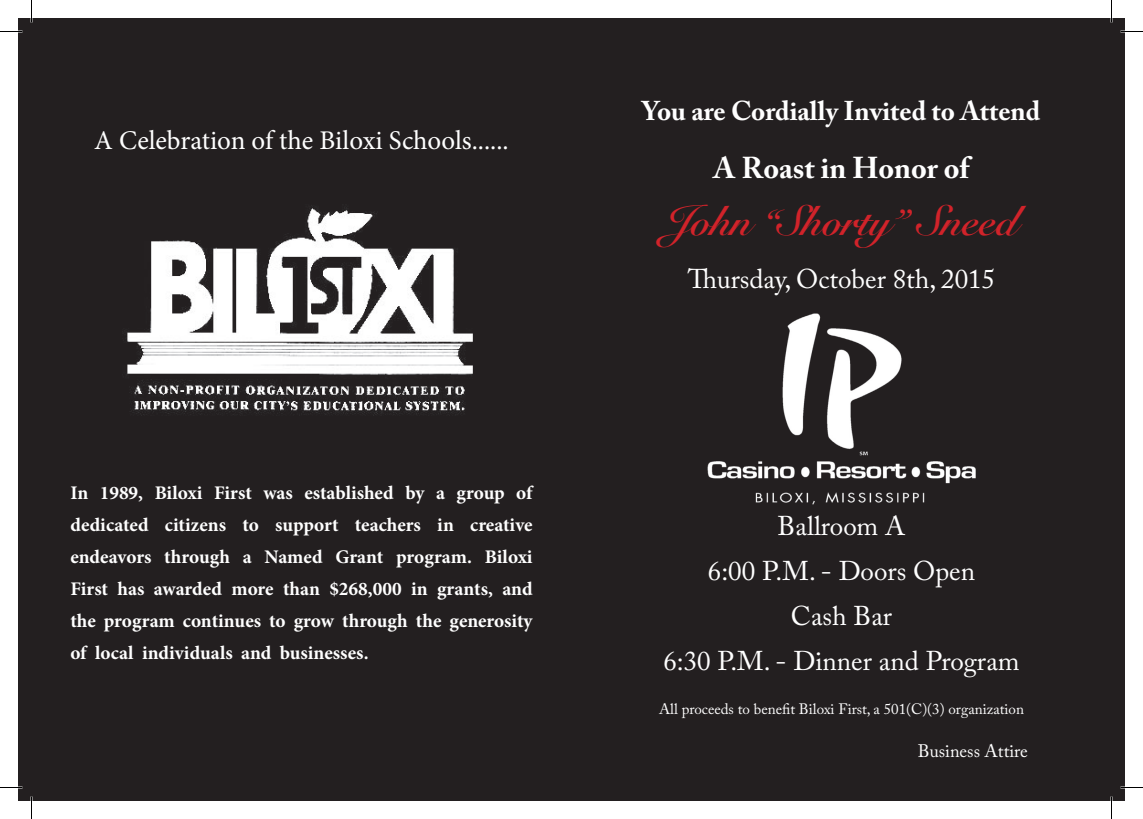
<style>
.page{position:relative;width:1143px;height:819px;background:#fff}
.page>*{position:absolute;margin:0;border:0;box-sizing:border-box;transform-origin:0 0}
.t1{font:42px "Snell Roundhand Bold Script";color:#d1232a}
.t2{font:700 30px "Adobe Caslon Pro";color:#fff}
.t3{font:27px "Adobe Caslon Pro";color:#fff}
.t4{font:27px "Minion Pro";letter-spacing:-.005em;color:#fff}
.t5{font:700 27px "Adobe Caslon Pro";color:#fff}
.t6{font:700 19.2px/32.1px "Minion Pro";color:#fff}
.t7{font:18px "Adobe Caslon Pro";color:#fff}
.t8{font:15px "Adobe Caslon Pro";color:#fff}
</style>
<div class="page">
<div style="left:18px;top:18px;width:1107px;height:783px;background:#231f20"></div>
<img style="left:127px;top:206px;width:346px;height:210px">
<img style="left:707px;top:313px;width:269px;height:192px">
<svg style="left:0;top:31px;width:22px;height:1px"></svg>
<svg style="left:1120px;top:31px;width:23px;height:1px"></svg>
<svg style="left:0;top:787px;width:22px;height:1px"></svg>
<svg style="left:1120px;top:787px;width:23px;height:1px"></svg>
<svg style="left:31px;top:0;width:1px;height:22px"></svg>
<svg style="left:31px;top:796px;width:1px;height:23px"></svg>
<svg style="left:1111px;top:0;width:1px;height:22px"></svg>
<svg style="left:1111px;top:796px;width:1px;height:23px"></svg>
<p class="t4" style="left:94px;top:123px;width:416px">A Celebration of the Biloxi Schools......</p>
<p class="t6" style="left:70px;top:476px;width:464px">In 1989, Biloxi First was established by a group of dedicated citizens to support teachers in creative</p>
<p class="t6" style="left:70px;top:540px;width:464px">endeavors through a Named Grant program. Biloxi</p>
<p class="t6" style="left:70px;top:573px;width:464px">First has awarded more than $268,000 in grants, and</p>
<p class="t6" style="left:70px;top:605px;width:464px">the program continues to grow through the generosity</p>
<p class="t6" style="left:70px;top:637px;width:300px">of local individuals and businesses.</p>
<p class="t5" style="left:643px;top:95px;width:399px">You are Cordially Invited to Attend</p>
<p class="t2" style="left:714px;top:150px;width:257px">A Roast in Honor of</p>
<p class="t1" style="left:665px;top:196px;width:354px">John “Shorty” Sneed</p>
<p class="t3" style="left:688px;top:262px;width:309px">Thursday, October 8th, 2015</p>
<p class="t3" style="left:778px;top:510px;width:129px">Ballroom A</p>
<p class="t3" style="left:708px;top:555px;width:269px">6:00 P.M. - Doors Open</p>
<p class="t3" style="left:791px;top:600px;width:103px">Cash Bar</p>
<p class="t3" style="left:663px;top:645px;width:358px">6:30 P.M. - Dinner and Program</p>
<p class="t8" style="left:659px;top:700px;width:366px">All proceeds to benefit Biloxi First, a 501(C)(3) organization</p>
<p class="t7" style="left:918px;top:740px;width:112px">Business Attire</p>
</div>
